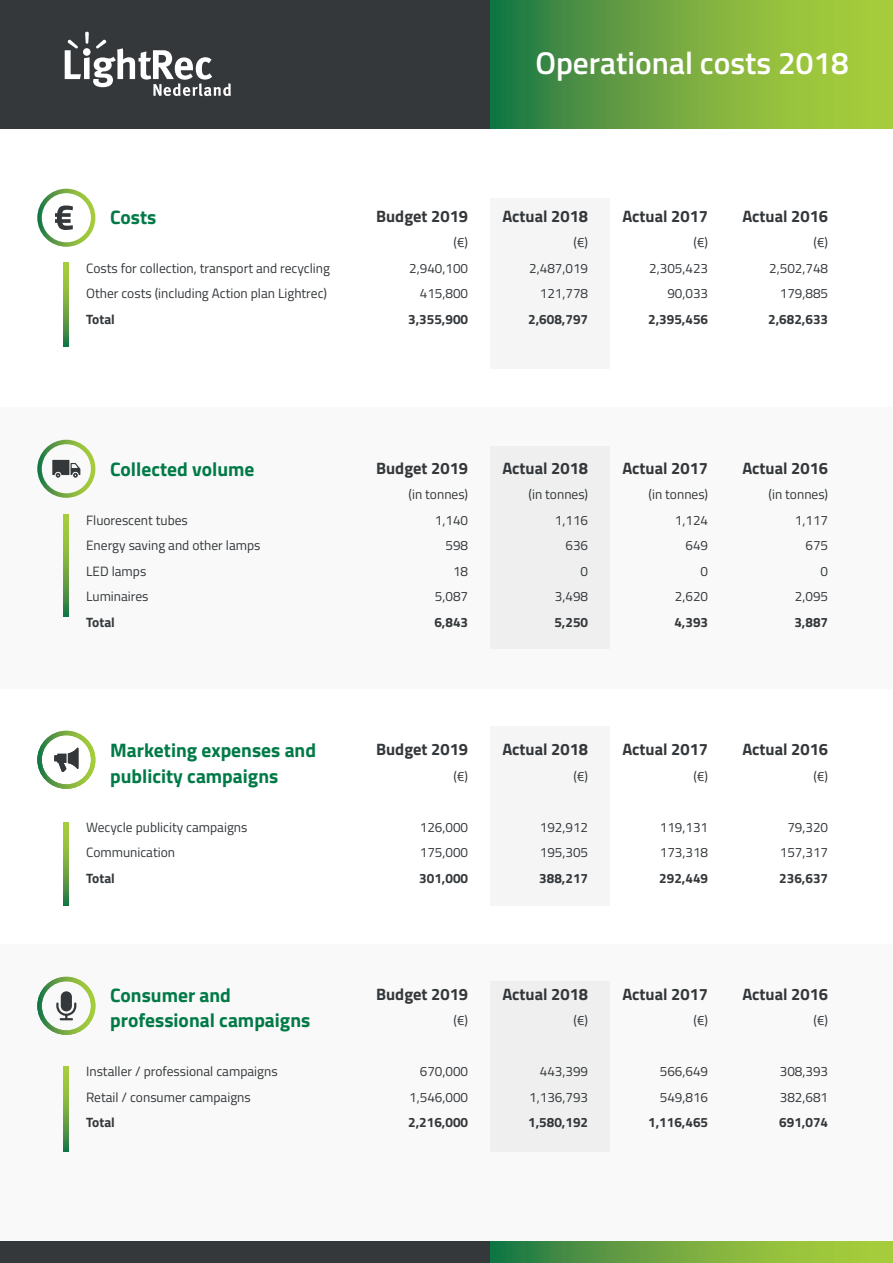
<style>
.page{position:relative;width:893px;height:1263px;background:#fff}
.page>*{position:absolute;margin:0;border:0;box-sizing:border-box;transform-origin:0 0}
.t1{font:600 31.5px "Titillium Web";color:#fff}
.t2{font:700 19.5px/25.5px "Titillium Web";color:#017a47}
.t3{font:700 16.5px "Titillium Web";color:#34383b}
.t4{font:13.5px/25.5px "Titillium Web";color:#34383b;text-align:right}
.t5{font:700 13.5px "Titillium Web";color:#34383b}
</style>
<div class="page">
<div style="left:490px;top:198px;width:119px;height:171px;background:#f5f5f5"></div>
<div style="left:0;top:407px;width:893px;height:281px;background:#f9f9f9"></div>
<div style="left:0;top:944px;width:893px;height:319px;background:#f9f9f9"></div>
<div style="left:0;top:0;width:491px;height:128px;background:#34383b"></div>
<svg style="left:491px;top:0;width:402px;height:128px;background:#70a840"></svg>
<svg style="left:65px;top:32px;width:166px;height:64px"></svg>
<svg style="left:64px;top:822px;width:5px;height:84px"></svg>
<svg style="left:64px;top:263px;width:5px;height:83px"></svg>
<svg style="left:64px;top:1067px;width:5px;height:85px"></svg>
<svg style="left:64px;top:515px;width:5px;height:102px"></svg>
<div style="left:490px;top:446px;width:119px;height:203px;background:#efeff0"></div>
<div style="left:490px;top:727px;width:119px;height:179px;background:#f5f5f5"></div>
<div style="left:490px;top:981px;width:119px;height:171px;background:#efeff0"></div>
<div style="left:37px;top:189px;width:58px;height:58px;border:4px solid #fff;border-radius:50%"></div>
<svg style="left:55px;top:205px;width:18px;height:25px"></svg>
<div style="left:37px;top:440px;width:58px;height:58px;border:4px solid #fff;border-radius:50%"></div>
<svg style="left:52px;top:460px;width:28px;height:18px"></svg>
<div style="left:37px;top:731px;width:58px;height:58px;border:4px solid #fff;border-radius:50%"></div>
<div style="left:37px;top:977px;width:58px;height:58px;border:4px solid #fff;border-radius:50%"></div>
<svg style="left:54px;top:748px;width:24px;height:24px"></svg>
<svg style="left:56px;top:991px;width:20px;height:29px"></svg>
<div style="left:0;top:1241px;width:893px;height:22px;background:#34383b"></div>
<svg style="left:491px;top:1241px;width:402px;height:22px;background:#71a940"></svg>
<h1 class="t1" style="left:535px;top:40px;width:315px">Operational costs 2018</h1>
<h2 class="t2" style="left:110px;top:203px;width:48px">Costs</h2>
<p class="t3" style="left:376px;top:203px;width:94px">Budget 2019</p>
<p class="t4" style="left:409px;top:229px;width:60px">(€)<br>2,940,100<br>415,800</p>
<p class="t5" style="left:408px;top:309px;width:62px">3,355,900</p>
<p class="t4" style="left:86px;top:254px;width:245px;text-align:left">Costs for collection, transport and recycling<br>Other costs (including Action plan Lightrec)</p>
<p class="t5" style="left:86px;top:309px;width:30px">Total</p>
<p class="t3" style="left:502px;top:203px;width:87px">Actual 2018</p>
<p class="t4" style="left:529px;top:229px;width:60px">(€)<br>2,487,019<br>121,778</p>
<p class="t5" style="left:528px;top:309px;width:62px">2,608,797</p>
<p class="t3" style="left:622px;top:203px;width:87px">Actual 2017</p>
<p class="t4" style="left:649px;top:229px;width:60px">(€)<br>2,305,423<br>90,033</p>
<p class="t5" style="left:648px;top:309px;width:62px">2,395,456</p>
<p class="t3" style="left:742px;top:203px;width:87px">Actual 2016</p>
<p class="t4" style="left:769px;top:229px;width:60px">(€)<br>2,502,748<br>179,885</p>
<p class="t5" style="left:768px;top:309px;width:62px">2,682,633</p>
<h2 class="t2" style="left:110px;top:455px;width:146px">Collected volume</h2>
<p class="t3" style="left:376px;top:455px;width:94px">Budget 2019</p>
<p class="t4" style="left:408px;top:481px;width:61px">(in tonnes)<br>1,140<br>598<br>18<br>5,087</p>
<p class="t5" style="left:434px;top:612px;width:35px">6,843</p>
<p class="t4" style="left:86px;top:506px;width:176px;text-align:left">Fluorescent tubes<br>Energy saving and other lamps<br>LED lamps<br>Luminaires</p>
<p class="t5" style="left:86px;top:612px;width:30px">Total</p>
<p class="t3" style="left:502px;top:455px;width:87px">Actual 2018</p>
<p class="t4" style="left:528px;top:481px;width:61px">(in tonnes)<br>1,116<br>636<br>0<br>3,498</p>
<p class="t5" style="left:554px;top:612px;width:35px">5,250</p>
<p class="t3" style="left:622px;top:455px;width:87px">Actual 2017</p>
<p class="t4" style="left:648px;top:481px;width:61px">(in tonnes)<br>1,124<br>649<br>0<br>2,620</p>
<p class="t5" style="left:674px;top:612px;width:35px">4,393</p>
<p class="t3" style="left:742px;top:455px;width:87px">Actual 2016</p>
<p class="t4" style="left:768px;top:481px;width:61px">(in tonnes)<br>1,117<br>675<br>0<br>2,095</p>
<p class="t5" style="left:794px;top:612px;width:35px">3,887</p>
<h2 class="t2" style="left:110px;top:737px;width:207px">Marketing expenses and publicity campaigns</h2>
<p class="t3" style="left:376px;top:737px;width:94px">Budget 2019</p>
<p class="t4" style="left:453px;top:762px;width:16px">(€)</p>
<p class="t4" style="left:86px;top:813px;width:163px;text-align:left">Wecycle publicity campaigns<br>Communication</p>
<p class="t5" style="left:86px;top:868px;width:30px">Total</p>
<p class="t4" style="left:420px;top:813px;width:50px;text-align:left">126,000<br>175,000</p>
<p class="t5" style="left:419px;top:868px;width:50px">301,000</p>
<p class="t3" style="left:502px;top:737px;width:87px">Actual 2018</p>
<p class="t4" style="left:573px;top:762px;width:16px">(€)</p>
<p class="t4" style="left:540px;top:813px;width:50px;text-align:left">192,912<br>195,305</p>
<p class="t5" style="left:539px;top:868px;width:50px">388,217</p>
<p class="t3" style="left:622px;top:737px;width:87px">Actual 2017</p>
<p class="t4" style="left:693px;top:762px;width:16px">(€)</p>
<p class="t4" style="left:660px;top:813px;width:50px;text-align:left">119,131<br>173,318</p>
<p class="t5" style="left:659px;top:868px;width:50px">292,449</p>
<p class="t3" style="left:742px;top:737px;width:87px">Actual 2016</p>
<p class="t4" style="left:813px;top:762px;width:16px">(€)</p>
<p class="t4" style="left:780px;top:813px;width:50px;text-align:center">79,320<br>157,317</p>
<p class="t5" style="left:779px;top:868px;width:50px">236,637</p>
<h2 class="t2" style="left:110px;top:981px;width:202px">Consumer and professional campaigns</h2>
<p class="t3" style="left:376px;top:981px;width:94px">Budget 2019</p>
<p class="t4" style="left:453px;top:1007px;width:16px">(€)</p>
<p class="t4" style="left:86px;top:1058px;width:193px;text-align:left">Installer / professional campaigns<br>Retail / consumer campaigns</p>
<p class="t5" style="left:86px;top:1112px;width:30px">Total</p>
<p class="t4" style="left:409px;top:1058px;width:60px">670,000<br>1,546,000</p>
<p class="t5" style="left:408px;top:1112px;width:62px">2,216,000</p>
<p class="t3" style="left:502px;top:981px;width:87px">Actual 2018</p>
<p class="t4" style="left:573px;top:1007px;width:16px">(€)</p>
<p class="t4" style="left:529px;top:1058px;width:60px">443,399<br>1,136,793</p>
<p class="t5" style="left:528px;top:1112px;width:62px">1,580,192</p>
<p class="t3" style="left:622px;top:981px;width:87px">Actual 2017</p>
<p class="t4" style="left:693px;top:1007px;width:16px">(€)</p>
<p class="t4" style="left:660px;top:1058px;width:50px;text-align:left">566,649<br>549,816</p>
<p class="t5" style="left:648px;top:1112px;width:62px">1,116,465</p>
<p class="t3" style="left:742px;top:981px;width:87px">Actual 2016</p>
<p class="t4" style="left:813px;top:1007px;width:16px">(€)</p>
<p class="t4" style="left:780px;top:1058px;width:50px;text-align:left">308,393<br>382,681</p>
<p class="t5" style="left:779px;top:1112px;width:50px">691,074</p>
</div>
